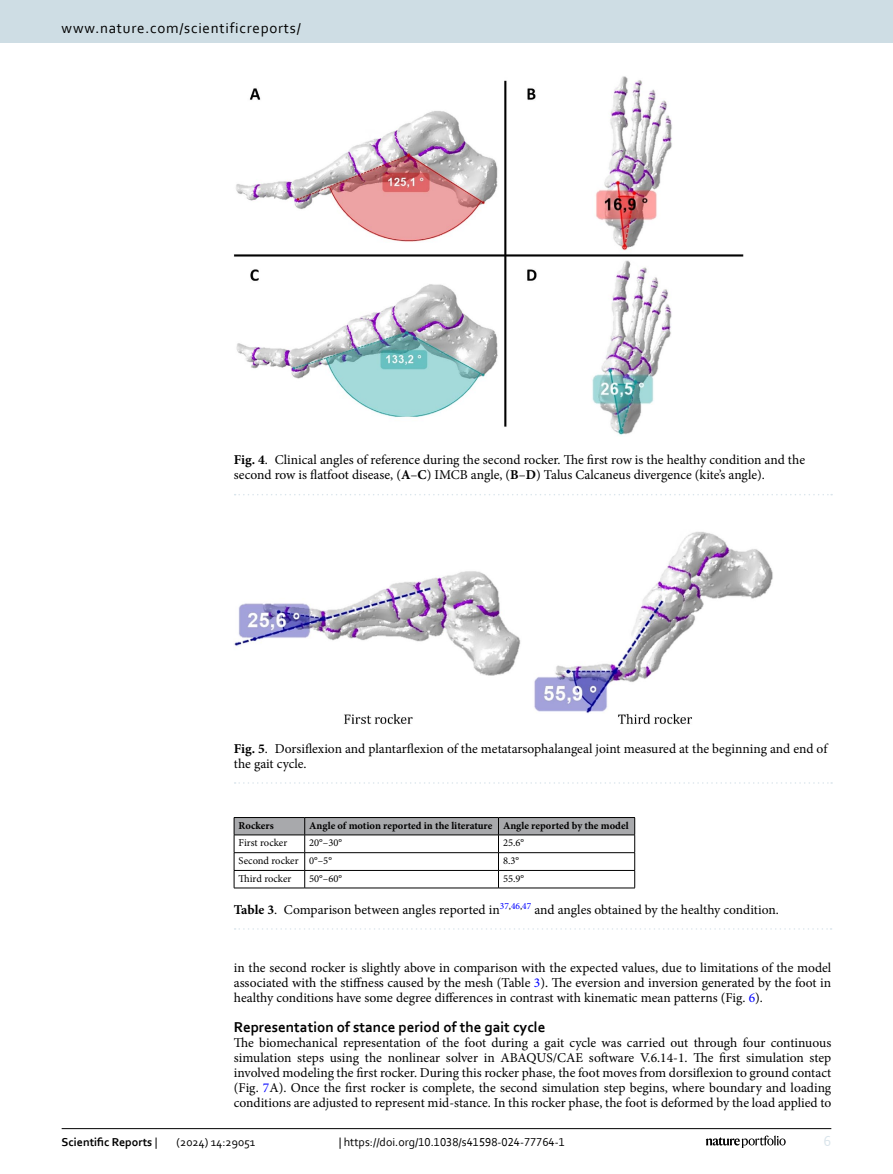
<style>
.page{position:relative;width:893px;height:1174px;background:#fff}
.page>*{position:absolute;margin:0;border:0;box-sizing:border-box;transform-origin:0 0}
.Head_2{font:700 15px "Corbel";color:#000}
.t1{font:15px "Corbel";letter-spacing:.05em;color:#000}
.t2{font:15px "Corbel";color:#d9e4eb}
.Body_Text{font:13.5px/15px "Minion Pro";letter-spacing:-.005em;color:#000;text-align:justify}
.Figure_Caption{font:13.5px/15px "Minion Pro";letter-spacing:-.005em;color:#000}
.Body_Text_Indent{font:13.5px/15px "Minion Pro";color:#000;text-align:justify}
.Table_Caption{font:13.5px "Minion Pro";color:#000}
.t3{font:12px "Corbel";color:#000}
.t4{font:700 12px "Corbel";color:#000}
.Table_Body{font:10.5px "Minion Pro";color:#000}
.Table_Head{font:700 10.5px "Minion Pro";color:#000}
.s1{font-weight:700}
.s2{color:#00f}
.s3{font-weight:400}
</style>
<div class="page">
<hr style="left:305px;top:887px;width:193px;height:1px;background:#000">
<svg style="left:234px;top:817px;width:401px;height:70px"></svg>
<hr style="left:498px;top:887px;width:137px;height:1px;background:#000">
<hr style="left:234px;top:887px;width:71px;height:1px;background:#000">
<svg style="left:235px;top:928px;width:597px;height:1px"></svg>
<img style="left:234px;top:532px;width:539px;height:192px">
<svg style="left:235px;top:782px;width:597px;height:1px"></svg>
<img style="left:234px;top:76px;width:510px;height:359px">
<svg style="left:235px;top:494px;width:597px;height:1px"></svg>
<hr style="left:62px;top:1128px;width:769px;height:1px;background:#000">
<svg style="left:706px;top:1135px;width:80px;height:12px"></svg>
<div style="left:0;top:0;width:893px;height:43px;background:#cedde4"></div>
<p class="t1" style="left:62px;top:18px;width:241px">www.nature.com/scientificreports/</p>
<p class="Figure_Caption" style="left:234px;top:453px;width:573px"><span class="s1">Fig. 4</span>. Clinical angles of reference during the second rocker. The first row is the healthy condition and the second row is flatfoot disease, (<span class="s1">A</span>–<span class="s1">C</span>) IMCB angle, (<span class="s1">B</span>–<span class="s1">D</span>) Talus Calcaneus divergence (kite’s angle).</p>
<p class="Figure_Caption" style="left:234px;top:741px;width:595px"><span class="s1">Fig. 5</span>. Dorsiflexion and plantarflexion of the metatarsophalangeal joint measured at the beginning and end of the gait cycle.</p>
<p class="Table_Head" style="left:239px;top:818px;width:37px">Rockers</p>
<p class="Table_Head" style="left:309px;top:818px;width:185px">Angle of motion reported in the literature</p>
<p class="Table_Head" style="left:503px;top:818px;width:127px">Angle reported by the model</p>
<p class="Table_Body" style="left:239px;top:836px;width:50px">First rocker</p>
<p class="Table_Body" style="left:309px;top:836px;width:34px">20°–30°</p>
<p class="Table_Body" style="left:503px;top:836px;width:23px">25.6°</p>
<p class="Table_Body" style="left:239px;top:854px;width:61px">Second rocker</p>
<p class="Table_Body" style="left:309px;top:854px;width:24px">0°–5°</p>
<p class="Table_Body" style="left:503px;top:854px;width:18px">8.3°</p>
<p class="Table_Body" style="left:239px;top:871px;width:54px">Third rocker</p>
<p class="Table_Body" style="left:309px;top:871px;width:34px">50°–60°</p>
<p class="Table_Body" style="left:503px;top:871px;width:23px">55.9°</p>
<p class="Table_Caption" style="left:234px;top:900px;width:546px"><span class="s1">Table 3</span>. Comparison between angles reported in<sup>37</sup><sup>,</sup><sup>46</sup><sup>,</sup><sup>47</sup> and angles obtained by the healthy condition.</p>
<p class="Body_Text_Indent" style="left:234px;top:960px;width:599px">in the second rocker is slightly above in comparison with the expected values, due to limitations of the model associated with the stiffness caused by the mesh (Table <span class="s2">3</span>). The eversion and inversion generated by the foot in healthy conditions have some degree differences in contrast with kinematic mean patterns (Fig. <span class="s2">6</span>).</p>
<p class="Head_2" style="left:234px;top:1017px;width:313px">Representation of stance period of the gait cycle</p>
<p class="Body_Text" style="left:234px;top:1035px;width:599px">The biomechanical representation of the foot during a gait cycle was carried out through four continuous simulation steps using the nonlinear solver in ABAQUS/CAE software V.6.14-1. The first simulation step involved modeling the first rocker. During this rocker phase, the foot moves from dorsiflexion to ground contact (Fig. <span class="s2">7</span>A). Once the first rocker is complete, the second simulation step begins, where boundary and loading conditions are adjusted to represent mid-stance. In this rocker phase, the foot is deformed by the load applied to</p>
<p class="t4" style="left:62px;top:1134px;width:97px">Scientific Reports <span class="s3">|</span></p>
<p class="t3" style="left:177px;top:1134px;width:80px">(2024) 14:29051</p>
<p class="t3" style="left:339px;top:1134px;width:228px">| https://doi.org/10.1038/s41598-024-77764-1</p>
<p class="t2" style="left:824px;top:1132px;width:9px">6</p>
</div>
